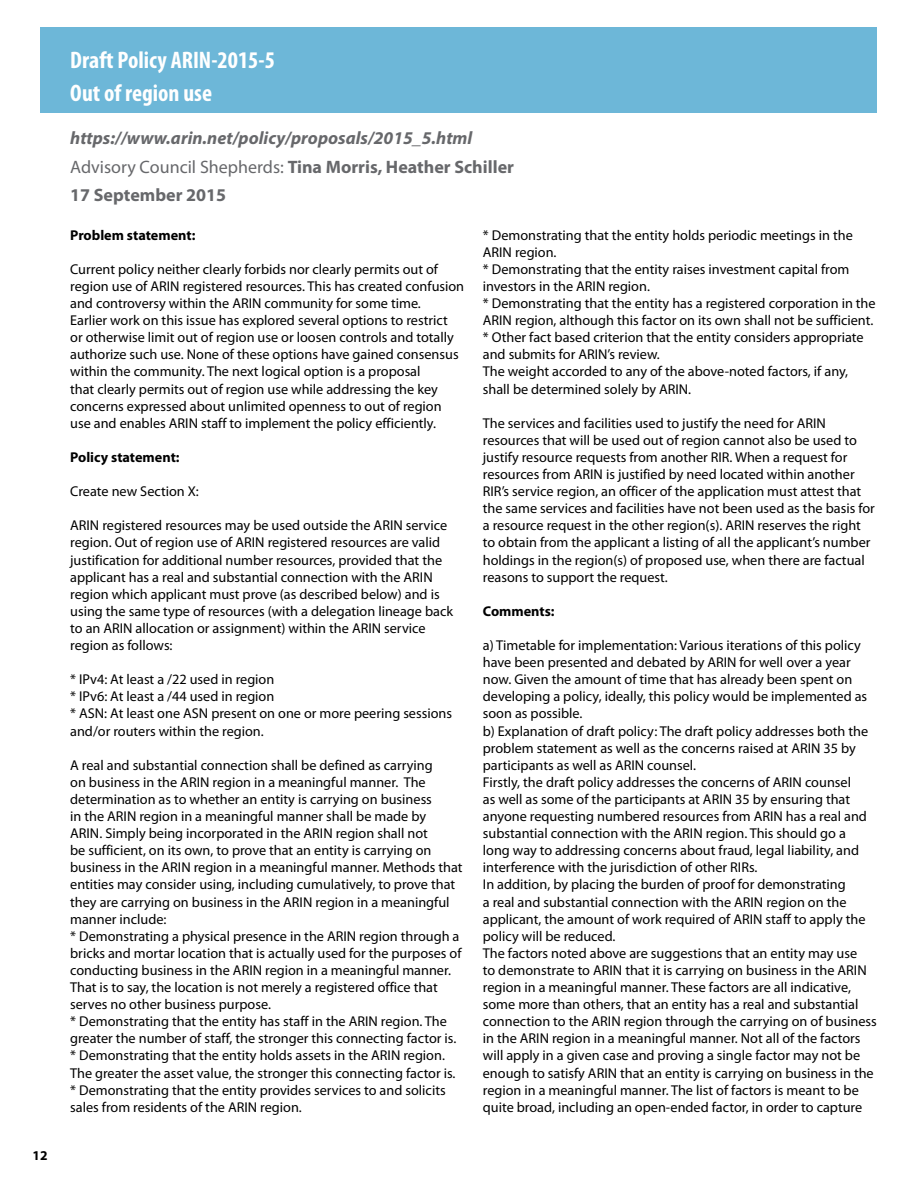
<style>
.page{position:relative;width:918px;height:1188px;background:#fff}
.page>*{position:absolute;margin:0;border:0;box-sizing:border-box;transform-origin:0 0}
.t1{font:700 condensed 24px/33.2px "Myriad Pro";color:#fff}
.t2{font:italic 700 18px/28.3px "Myriad Pro";color:#67686b}
.t3{font:14.25px/17.1px "Myriad Pro";color:#000}
.t4{font:700 14.25px "Myriad Pro";color:#000}
.t5{font:700 13.5px "Myriad Pro";color:#000}
.s1{font-weight:400;font-style:normal}
.s2{font-style:normal}
</style>
<div class="page">
<div style="left:40px;top:27px;width:838px;height:86px;background:#6db7d8"></div>
<p class="t5" style="left:33px;top:1146px;width:16px">12</p>
<h1 class="t1" style="left:70px;top:43px;width:206px">Draft Policy ARIN-2015-5<br>Out of region use</h1>
<p class="t2" style="left:70px;top:124px;width:445px">https://www.arin.net/policy/proposals/2015_5.html<br><span class="s1">Advisory Council Shepherds:</span> <span class="s2">Tina Morris, Heather Schiller<br>17 September 2015</span></p>
<p class="t4" style="left:70px;top:226px;width:127px">Problem statement:</p>
<p class="t3" style="left:70px;top:260px;width:396px">Current policy neither clearly forbids nor clearly permits out of region use of ARIN registered resources. This has created confusion and controversy within the ARIN community for some time.<br>Earlier work on this issue has explored several options to restrict<br>or otherwise limit out of region use or loosen controls and totally authorize such use. None of these options have gained consensus within the community. The next logical option is a proposal<br>that clearly permits out of region use while addressing the key concerns expressed about unlimited openness to out of region use and enables ARIN staff to implement the policy efficiently.</p>
<p class="t4" style="left:70px;top:448px;width:111px">Policy statement:</p>
<p class="t3" style="left:70px;top:483px;width:130px">Create new Section X:</p>
<p class="t3" style="left:70px;top:517px;width:384px">ARIN registered resources may be used outside the ARIN service region. Out of region use of ARIN registered resources are valid justification for additional number resources, provided that the applicant has a real and substantial connection with the ARIN region which applicant must prove (as described below) and is using the same type of resources (with a delegation lineage back to an ARIN allocation or assignment) within the ARIN service region as follows:</p>
<p class="t3" style="left:70px;top:671px;width:383px">* IPv4: At least a /22 used in region<br>* IPv6: At least a /44 used in region<br>* ASN: At least one ASN present on one or more peering sessions and/or routers within the region.</p>
<p class="t3" style="left:70px;top:756px;width:394px">A real and substantial connection shall be defined as carrying<br>on business in the ARIN region in a meaningful manner. The determination as to whether an entity is carrying on business<br>in the ARIN region in a meaningful manner shall be made by<br>ARIN. Simply being incorporated in the ARIN region shall not<br>be sufficient, on its own, to prove that an entity is carrying on business in the ARIN region in a meaningful manner. Methods that entities may consider using, including cumulatively, to prove that they are carrying on business in the ARIN region in a meaningful manner include:<br>* Demonstrating a physical presence in the ARIN region through a bricks and mortar location that is actually used for the purposes of conducting business in the ARIN region in a meaningful manner.<br>That is to say, the location is not merely a registered office that serves no other business purpose.<br>* Demonstrating that the entity has staff in the ARIN region. The greater the number of staff, the stronger this connecting factor is. * Demonstrating that the entity holds assets in the ARIN region.<br>The greater the asset value, the stronger this connecting factor is. * Demonstrating that the entity provides services to and solicits sales from residents of the ARIN region.</p>
<p class="t3" style="left:483px;top:226px;width:394px">* Demonstrating that the entity holds periodic meetings in the ARIN region.<br>* Demonstrating that the entity raises investment capital from investors in the ARIN region.<br>* Demonstrating that the entity has a registered corporation in the ARIN region, although this factor on its own shall not be sufficient. * Other fact based criterion that the entity considers appropriate and submits for ARIN’s review.<br>The weight accorded to any of the above-noted factors, if any, shall be determined solely by ARIN.</p>
<p class="t3" style="left:483px;top:414px;width:393px">The services and facilities used to justify the need for ARIN resources that will be used out of region cannot also be used to justify resource requests from another RIR. When a request for resources from ARIN is justified by need located within another RIR’s service region, an officer of the application must attest that the same services and facilities have not been used as the basis for a resource request in the other region(s). ARIN reserves the right to obtain from the applicant a listing of all the applicant’s number holdings in the region(s) of proposed use, when there are factual reasons to support the request.</p>
<p class="t4" style="left:483px;top:602px;width:73px">Comments:</p>
<p class="t3" style="left:483px;top:636px;width:395px">a) Timetable for implementation: Various iterations of this policy have been presented and debated by ARIN for well over a year now. Given the amount of time that has already been spent on developing a policy, ideally, this policy would be implemented as soon as possible.<br>b) Explanation of draft policy: The draft policy addresses both the problem statement as well as the concerns raised at ARIN 35 by participants as well as ARIN counsel.<br>Firstly, the draft policy addresses the concerns of ARIN counsel<br>as well as some of the participants at ARIN 35 by ensuring that anyone requesting numbered resources from ARIN has a real and substantial connection with the ARIN region. This should go a<br>long way to addressing concerns about fraud, legal liability, and interference with the jurisdiction of other RIRs.<br>In addition, by placing the burden of proof for demonstrating<br>a real and substantial connection with the ARIN region on the applicant, the amount of work required of ARIN staff to apply the policy will be reduced.<br>The factors noted above are suggestions that an entity may use<br>to demonstrate to ARIN that it is carrying on business in the ARIN region in a meaningful manner. These factors are all indicative, some more than others, that an entity has a real and substantial connection to the ARIN region through the carrying on of business in the ARIN region in a meaningful manner. Not all of the factors will apply in a given case and proving a single factor may not be enough to satisfy ARIN that an entity is carrying on business in the region in a meaningful manner. The list of factors is meant to be quite broad, including an open-ended factor, in order to capture</p>
</div>
